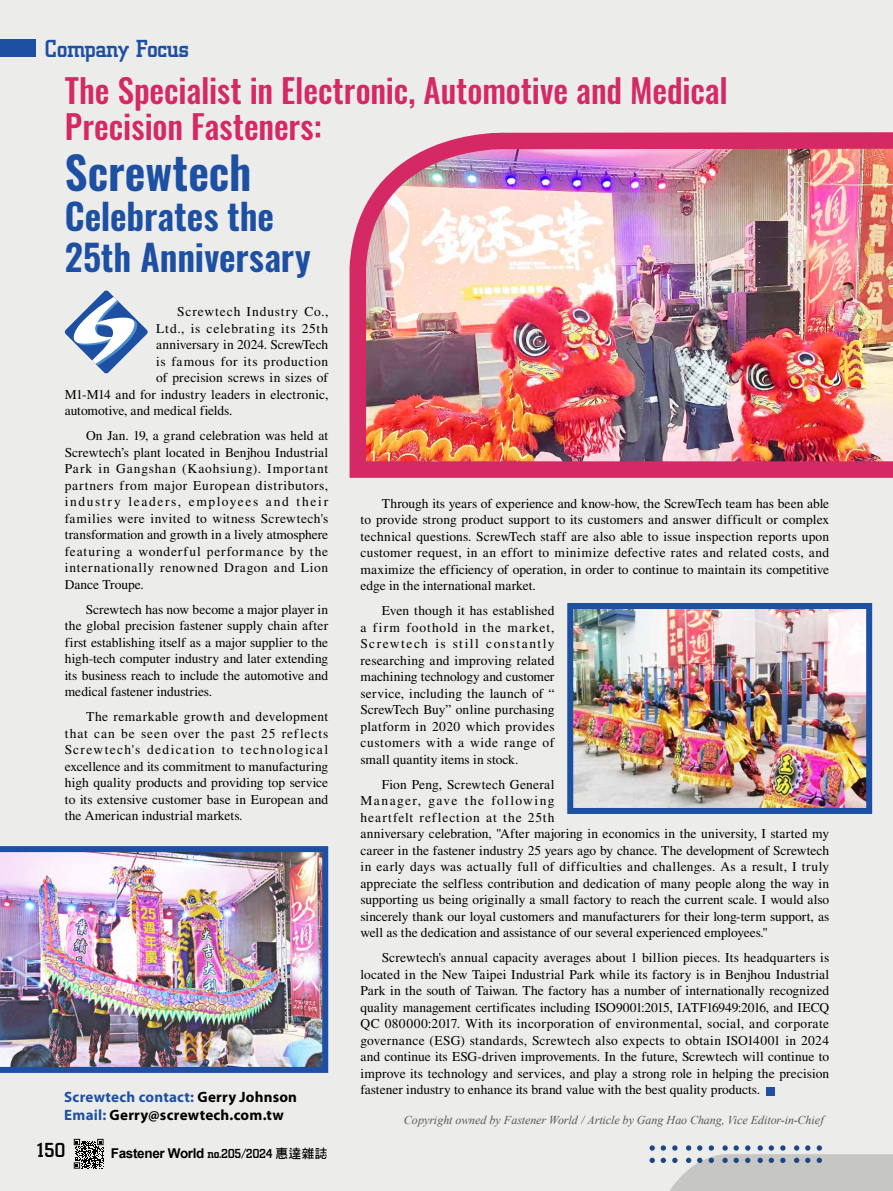
<style>
.page{position:relative;width:893px;height:1191px;background:#ececeb}
.page>*{position:absolute;margin:0;border:0;box-sizing:border-box;transform-origin:0 0}
.t1{font:600 45px "Oswald";color:#1d50a2}
.t2{font:600 36px/40.5px "Oswald";color:#1d50a2}
.t3{font:500 33px/36px "Oswald";color:#d52966}
.t4{font:500 25.5px "City D";letter-spacing:-.025em;color:#1d50a2}
.t5{font:500 21px "City D";color:#000}
.t6{font:700 15px/18px "Myriad Pro";letter-spacing:.015em;color:#000}
.t7{font:13.5px/16.5px "Times LT Std";letter-spacing:.005em;color:#000;text-align:justify}
.t8{font:13.5px "Times LT Std";letter-spacing:.065em;color:#000}
.t9{font:700 13.5px "Arial";letter-spacing:-.025em;color:#000}
.t10{font:13.5px "Times LT Std";letter-spacing:.05em;color:#000}
.t11{font:italic 12px "Times New Roman";letter-spacing:-.005em;color:#595757}
.s1{color:#1d50a2}
.s2{font-family:"City D";font-weight:500}
.s3{font-family:"DF Hei Std W7";font-weight:400;font-size:12.75px}
</style>
<div class="page">
<img style="left:349px;top:132px;width:544px;height:346px">
<div style="left:0;top:40px;width:36px;height:17px;background:#1d50a2"></div>
<svg style="left:74px;top:1138px;width:30px;height:30px"></svg>
<svg style="left:649px;top:1157px;width:6px;height:6px"></svg>
<svg style="left:661px;top:1145px;width:232px;height:46px"></svg>
<svg style="left:649px;top:1145px;width:6px;height:5px"></svg>
<div style="left:766px;top:1087px;width:9px;height:9px;background:#1d50a2"></div>
<img style="left:574px;top:610px;width:291px;height:197px">
<div style="left:567px;top:603px;width:305px;height:211px;border:6px solid #1d50a2"></div>
<svg style="left:65px;top:290px;width:83px;height:84px"></svg>
<img style="left:0;top:846px;width:328px;height:227px">
<h3 class="t4" style="left:45px;top:35px;width:146px">Company Focus</h3>
<h3 class="t3" style="left:65px;top:74px;width:664px">The Specialist in Electronic, Automotive and Medical<br>Precision Fasteners:</h3>
<h1 class="t1" style="left:65px;top:149px;width:188px">Screwtech</h1>
<h2 class="t2" style="left:65px;top:198px;width:247px">Celebrates the<br>25th Anniversary</h2>
<p class="t8" style="left:177px;top:304px;width:153px">Screwtech Industry Co.,</p>
<p class="t8" style="left:156px;top:320px;width:174px">Ltd., is celebrating its 25th</p>
<p class="t7" style="left:156px;top:336px;width:174px">anniversary in 2024. ScrewTech</p>
<p class="t10" style="left:156px;top:353px;width:174px">is famous for its production</p>
<p class="t7" style="left:156px;top:369px;width:173px">of precision screws in sizes of</p>
<p class="t7" style="left:65px;top:386px;width:265px">M1-M14 and for industry leaders in electronic,</p>
<p class="t7" style="left:65px;top:402px;width:169px">automotive, and medical fields.</p>
<p class="t7" style="left:65px;top:427px;width:265px;text-indent:21px">On Jan. 19, a grand celebration was held at Screwtech’s plant located in Benjhou Industrial Park in Gangshan (Kaohsiung). Important partners from major European distributors, industry leaders, employees and their families were invited to witness Screwtech's transformation and growth in a lively atmosphere featuring a wonderful performance by the internationally renowned Dragon and Lion Dance Troupe.</p>
<p class="t7" style="left:65px;top:601px;width:265px;text-indent:21px">Screwtech has now become a major player in the global precision fastener supply chain after first establishing itself as a major supplier to the high-tech computer industry and later extending its business reach to include the automotive and medical fastener industries.</p>
<p class="t7" style="left:65px;top:708px;width:265px;text-indent:21px">The remarkable growth and development that can be seen over the past 25 reflects Screwtech's dedication to technological excellence and its commitment to manufacturing high quality products and providing top service to its extensive customer base in European and the American industrial markets.</p>
<p class="t7" style="left:361px;top:495px;width:470px;text-indent:21px">Through its years of experience and know-how, the ScrewTech team has been able to provide strong product support to its customers and answer difficult or complex technical questions. ScrewTech staff are also able to issue inspection reports upon customer request, in an effort to minimize defective rates and related costs, and maximize the efficiency of operation, in order to continue to maintain its competitive edge in the international market.</p>
<p class="t7" style="left:360px;top:602px;width:196px;text-indent:21px">Even though it has established a firm foothold in the market, Screwtech is still constantly researching and improving related machining technology and customer service, including the launch of “ ScrewTech Buy” online purchasing platform in 2020 which provides customers with a wide range of small quantity items in stock.</p>
<p class="t7" style="left:360px;top:776px;width:470px;text-align:left;text-indent:21px">Fion Peng, Screwtech General<br>Manager, gave the following<br>heartfelt reflection at the 25th<br>anniversary celebration, "After majoring in economics in the university, I started my career in the fastener industry 25 years ago by chance. The development of Screwtech in early days was actually full of difficulties and challenges. As a result, I truly appreciate the selfless contribution and dedication of many people along the way in supporting us being originally a small factory to reach the current scale. I would also sincerely thank our loyal customers and manufacturers for their long-term support, as well as the dedication and assistance of our several experienced employees."</p>
<p class="t7" style="left:360px;top:949px;width:470px;text-indent:21px">Screwtech's annual capacity averages about 1 billion pieces. Its headquarters is located in the New Taipei Industrial Park while its factory is in Benjhou Industrial Park in the south of Taiwan. The factory has a number of internationally recognized quality management certificates including ISO9001:2015, IATF16949:2016, and IECQ QC 080000:2017. With its incorporation of environmental, social, and corporate governance (ESG) standards, Screwtech also expects to obtain ISO14001 in 2024 and continue its ESG-driven improvements. In the future, Screwtech will continue to improve its technology and services, and play a strong role in helping the precision fastener industry to enhance its brand value with the best quality products.</p>
<p class="t6" style="left:64px;top:1087px;width:234px"><span class="s1">Screwtech contact:</span> Gerry Johnson<br><span class="s1">Email:</span> Gerry@screwtech.com.tw</p>
<p class="t11" style="left:404px;top:1111px;width:421px">Copyright owned by Fastener World / Article by Gang Hao Chang, Vice Editor-in-Chief</p>
<h3 class="t5" style="left:37px;top:1138px;width:30px">150</h3>
<p class="t9" style="left:111px;top:1144px;width:218px">Fastener World <span class="s2">no.205/2024</span> <span class="s3">惠達雜誌</span></p>
</div>
